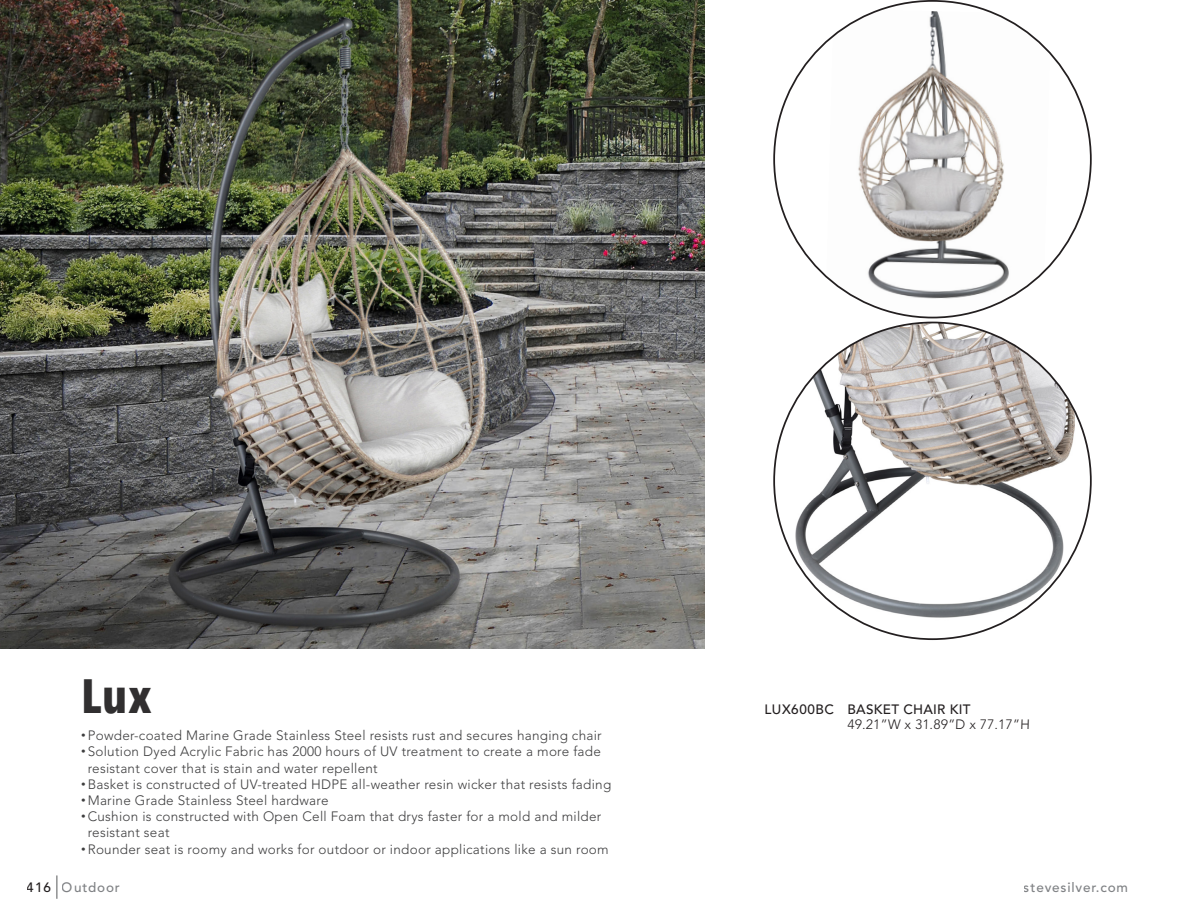
<style>
.page{position:relative;width:1188px;height:918px;background:#fff}
.page>*{position:absolute;margin:0;border:0;box-sizing:border-box;transform-origin:0 0}
.t1{font:700 48px "Avenir Next Condensed";color:#312f30}
.t2{font:300 13.5px/16.2px "Avenir LT Std";letter-spacing:.02em;color:#3e3e3f}
.t3{font:500 13.5px "Avenir LT Std";letter-spacing:.02em;color:#231f20}
.t4{font:300 13.5px "Avenir LT Std";color:#231f20}
.t5{font:500 13.5px "Avenir LT Std";letter-spacing:.06em;color:#808285}
.s1{font-family:"Adobe Caslon Pro";font-weight:400}
</style>
<div class="page">
<svg style="left:57px;top:875px;width:1px;height:24px"></svg>
<img style="left:0;top:0;width:705px;height:648px">
<img style="left:774px;top:322px;width:317px;height:317px;border-radius:158px">
<img style="left:827px;top:10px;width:223px;height:306px">
<h1 class="t1" style="left:81px;top:665px;width:72px">Lux</h1>
<p class="t2" style="left:81px;top:728px;width:522px"><span class="s1">•</span> Powder-coated Marine Grade Stainless Steel resists rust and secures hanging chair</p>
<p class="t2" style="left:88px;top:744px;width:515px;text-indent:-7px"><span class="s1">•</span> Solution Dyed Acrylic Fabric has 2000 hours of UV treatment to create a more fade resistant cover that is stain and water repellent</p>
<p class="t2" style="left:81px;top:776px;width:532px"><span class="s1">•</span> Basket is constructed of UV-treated HDPE all-weather resin wicker that resists fading</p>
<p class="t2" style="left:81px;top:792px;width:249px"><span class="s1">•</span> Marine Grade Stainless Steel hardware</p>
<p class="t2" style="left:88px;top:809px;width:515px;text-indent:-7px"><span class="s1">•</span> Cushion is constructed with Open Cell Foam that drys faster for a mold and milder resistant seat</p>
<p class="t2" style="left:81px;top:841px;width:529px"><span class="s1">•</span> Rounder seat is roomy and works for outdoor or indoor applications like a sun room</p>
<p class="t3" style="left:764px;top:701px;width:208px">LUX600BC BASKET CHAIR KIT</p>
<p class="t4" style="left:848px;top:716px;width:184px">49.21”W x 31.89”D x 77.17”H</p>
<p class="t3" style="left:27px;top:880px;width:26px">416</p>
<p class="t5" style="left:1024px;top:880px;width:106px">stevesilver.com</p>
<p class="t5" style="left:62px;top:880px;width:59px">Outdoor</p>
</div>
